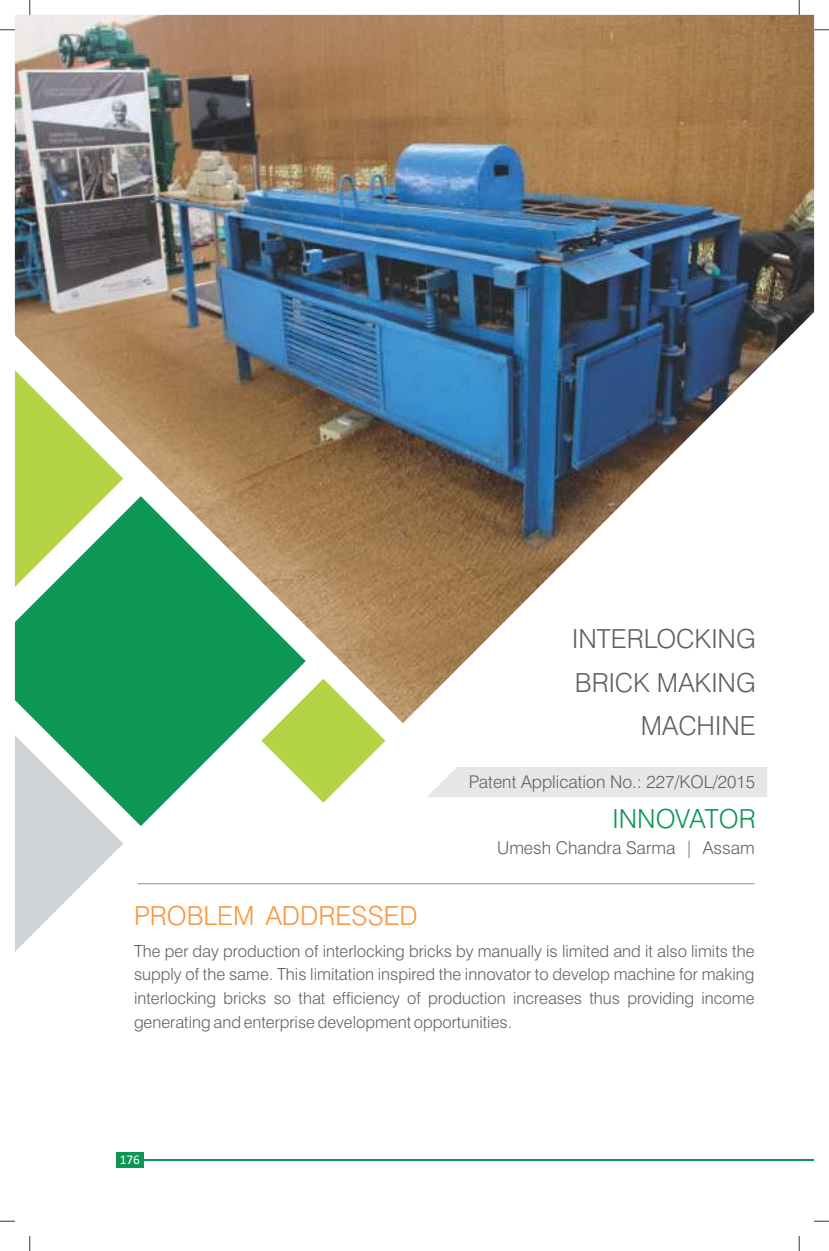
<style>
.page{position:relative;width:829px;height:1251px;background:#fff}
.page>*{position:absolute;margin:0;border:0;box-sizing:border-box;transform-origin:0 0}
.t1{font:300 26.25px/43.9px "Swiss 721 BT";color:#616161;text-align:right}
.t2{font:300 26.25px "Swiss 721 BT";color:#f79640}
.t3{font:300 26.25px "Swiss 721 BT";color:#0d9654}
.t4{font:300 17.5px "Swiss 721 BT";color:#616161}
.t5{font:300 16.62px/24px "Swiss 721 BT";color:#616161;text-align:justify}
.t6{font:13.3px "Calibri";color:#fff}
</style>
<div class="page">
<img style="left:15px;top:15px;width:799px;height:708px">
<svg style="left:306px;top:678px;width:79px;height:124px"></svg>
<svg style="left:15px;top:496px;width:291px;height:329px;fill:#0d9654"></svg>
<svg style="left:15px;top:735px;width:108px;height:216px"></svg>
<div style="left:427px;top:767px;width:340px;height:30px;background:#e6e8e8"></div>
<hr style="left:138px;top:882px;width:616px;height:2px;background:#969999">
<div style="left:116px;top:1151px;width:27px;height:16px;background:#0d9654"></div>
<hr style="left:139px;top:1158px;width:675px;height:2px;background:#0d9654">
<svg style="left:0;top:29px;width:15px;height:1px"></svg>
<svg style="left:814px;top:29px;width:14px;height:1px"></svg>
<svg style="left:29px;top:0;width:1px;height:15px"></svg>
<svg style="left:29px;top:1236px;width:1px;height:14px"></svg>
<svg style="left:798px;top:0;width:1px;height:15px"></svg>
<svg style="left:798px;top:1236px;width:1px;height:14px"></svg>
<svg style="left:0;top:1220px;width:15px;height:1px"></svg>
<svg style="left:814px;top:1220px;width:14px;height:1px"></svg>
<h1 class="t1" style="left:572px;top:618px;width:185px">INTERLOCKING<br>BRICK MAKING<br>MACHINE</h1>
<p class="t4" style="left:468px;top:774px;width:288px">Patent Application No.: 227/KOL/2015</p>
<h1 class="t3" style="left:612px;top:808px;width:145px">INNOVATOR</h1>
<p class="t4" style="left:497px;top:840px;width:259px">Umesh Chandra Sarma | Assam</p>
<h1 class="t2" style="left:134px;top:905px;width:285px">PROBLEM ADDRESSED</h1>
<p class="t5" style="left:134px;top:940px;width:622px">The per day production of interlocking bricks by manually is limited and it also limits the supply of the same. This limitation inspired the innovator to develop machine for making interlocking bricks so that efficiency of production increases thus providing income generating and enterprise development opportunities.</p>
<p class="t6" style="left:120px;top:1153px;width:22px">176</p>
</div>
